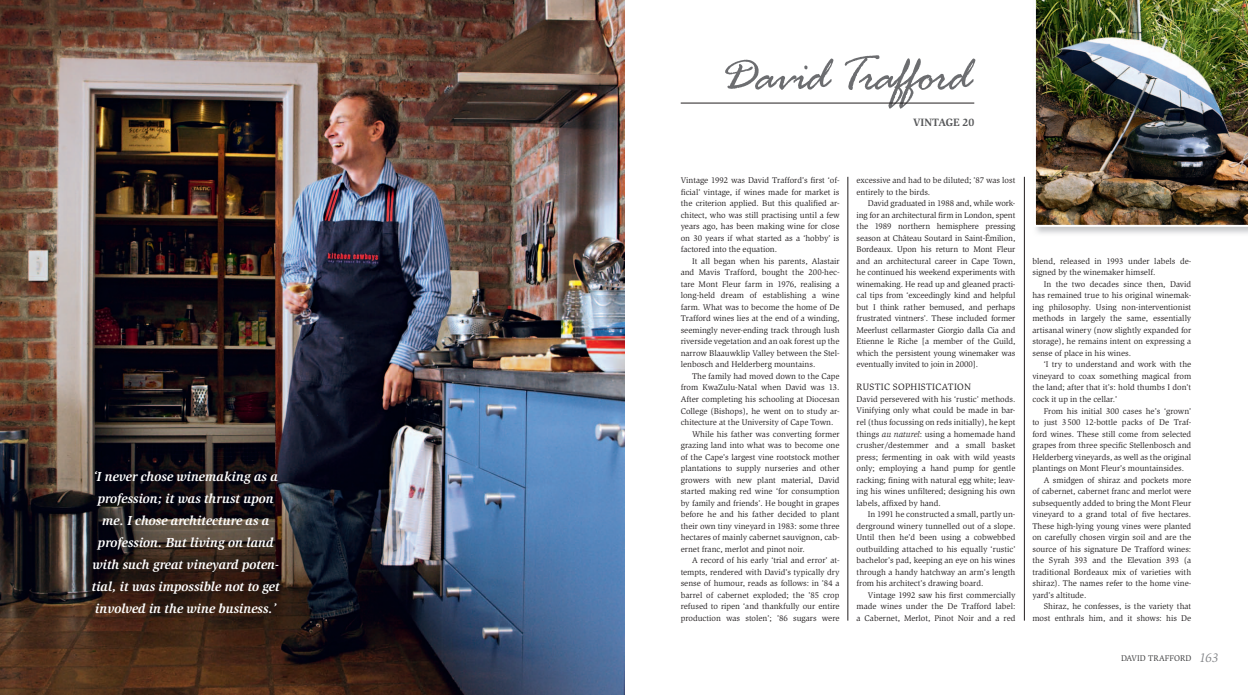
<style>
.page{position:relative;width:1248px;height:695px;background:#fff}
.page>*{position:absolute;margin:0;border:0;box-sizing:border-box;transform-origin:0 0}
.t1{font:51px "Rage Italic Plain";letter-spacing:-.02em;color:#6c6d70}
.t2{font:italic 700 13.5px/22px "Slimbach ITC";color:#fff;text-align:center}
.t3{font:700 11px "Slimbach ITC";color:#57585a}
.t4{font:9.5px "Slimbach ITC";letter-spacing:.03em;color:#231f20}
.t5{font:8.5px/11.5px "Slimbach ITC";color:#231f20;text-align:justify}
.t6{font:8.5px "Slimbach ITC";letter-spacing:.01em;color:#3e3e3f}
.s1{font-style:italic}
.s2{font-style:italic;font-size:13px;color:#808285}
</style>
<div class="page">
<img style="left:1035px;top:0;width:212px;height:227px">
<hr style="left:680px;top:103px;width:294px;height:1px;background:#231f20">
<hr style="left:847px;top:177px;width:1px;height:443px;background:#231f20">
<hr style="left:1024px;top:177px;width:1px;height:443px;background:#231f20">
<img style="left:0;top:0;width:624px;height:694px">
<h2 class="t2" style="left:92px;top:466px;width:190px">‘I never chose winemaking as a profession; it was thrust upon me. I chose architecture as a profession. But living on land with such great vineyard poten&shy;tial, it was impossible not to get involved in the wine business.’</h2>
<h1 class="t1" style="left:724px;top:44px;width:248px">David Trafford</h1>
<p class="t3" style="left:913px;top:116px;width:62px">VINTAGE 20</p>
<p class="t5" style="left:680px;top:175px;width:160px">Vintage 1992 was David Trafford’s first ‘of&shy;ficial’ vintage, if wines made for market is the criterion applied. But this qualified ar&shy;chitect, who was still practising until a few years ago, has been making wine for close on 30 years if what started as a ‘hobby’ is factored into the equation.</p>
<p class="t5" style="left:680px;top:255px;width:160px;text-indent:11px">It all began when his parents, Alastair and Mavis Trafford, bought the 200-hec&shy;tare Mont Fleur farm in 1976, realising a long-held dream of establishing a wine farm. What was to become the home of De Trafford wines lies at the end of a winding, seemingly never-ending track through lush riverside vegetation and an oak forest up the narrow Blaauwklip Valley between the Stel&shy;lenbosch and Helderberg mountains.</p>
<p class="t5" style="left:692px;top:370px;width:149px">The family had moved down to the Cape</p>
<p class="t5" style="left:680px;top:382px;width:160px">from KwaZulu-Natal when David was 13.</p>
<p class="t5" style="left:680px;top:393px;width:160px">After completing his schooling at Diocesan</p>
<p class="t5" style="left:680px;top:405px;width:160px">College (Bishops), he went on to study ar-</p>
<p class="t5" style="left:680px;top:416px;width:154px">chitecture at the University of Cape Town.</p>
<p class="t5" style="left:692px;top:428px;width:149px">While his father was converting former</p>
<p class="t5" style="left:680px;top:439px;width:160px">grazing land into what was to become one</p>
<p class="t5" style="left:680px;top:451px;width:160px">of the Cape’s largest vine rootstock mother</p>
<p class="t5" style="left:680px;top:462px;width:160px">plantations to supply nurseries and other</p>
<p class="t5" style="left:680px;top:474px;width:160px">growers with new plant material, David</p>
<p class="t5" style="left:680px;top:485px;width:160px">started making red wine ‘for consumption</p>
<p class="t5" style="left:680px;top:497px;width:160px">by family and friends’. He bought in grapes</p>
<p class="t5" style="left:680px;top:508px;width:160px">before he and his father decided to plant</p>
<p class="t5" style="left:680px;top:520px;width:160px">their own tiny vineyard in 1983: some three</p>
<p class="t5" style="left:680px;top:531px;width:160px">hectares of mainly cabernet sauvignon, cab-</p>
<p class="t5" style="left:680px;top:543px;width:125px">ernet franc, merlot and pinot noir.</p>
<p class="t5" style="left:692px;top:554px;width:149px">A record of his early ‘trial and error’ at-</p>
<p class="t5" style="left:680px;top:566px;width:160px">tempts, rendered with David’s typically dry</p>
<p class="t5" style="left:680px;top:577px;width:160px">sense of humour, reads as follows: in ’84 a</p>
<p class="t5" style="left:680px;top:589px;width:160px">barrel of cabernet exploded; the ’85 crop</p>
<p class="t5" style="left:680px;top:600px;width:160px">refused to ripen ‘and thankfully our entire</p>
<p class="t5" style="left:680px;top:612px;width:160px">production was stolen’; ’86 sugars were</p>
<p class="t5" style="left:856px;top:175px;width:160px">excessive and had to be diluted; ’87 was lost entirely to the birds.</p>
<p class="t5" style="left:856px;top:198px;width:160px;text-indent:11px">David graduated in 1988 and, while work&shy;ing for an architectural firm in London, spent the 1989 northern hemisphere pressing season at Château Soutard in Saint-Émilion, Bordeaux. Upon his return to Mont Fleur and an architectural career in Cape Town, he continued his weekend experiments with winemaking. He read up and gleaned practi&shy;cal tips from ‘exceedingly kind and helpful but I think rather bemused, and perhaps frustrated vintners’. These included former Meerlust cellarmaster Giorgio dalla Cia and Etienne le Riche [a member of the Guild, which the persistent young winemaker was eventually invited to join in 2000].</p>
<p class="t4" style="left:856px;top:382px;width:116px">RUSTIC SOPHISTICATION</p>
<p class="t5" style="left:856px;top:393px;width:160px">David persevered with his ‘rustic’ methods.<br>Vinifying only what could be made in bar&shy;rel (thus focussing on reds initially), he kept things <span class="s1">au naturel</span>: using a homemade hand crusher/destemmer and a small basket press; fermenting in oak with wild yeasts only; employing a hand pump for gentle racking; fining with natural egg white; leav&shy;ing his wines unfiltered; designing his own labels, affixed by hand.</p>
<p class="t5" style="left:856px;top:508px;width:160px;text-indent:11px">In 1991 he constructed a small, partly un&shy;derground winery tunnelled out of a slope.<br>Until then he’d been using a cobwebbed outbuilding attached to his equally ‘rustic’ bachelor’s pad, keeping an eye on his wines through a handy hatchway an arm’s length from his architect’s drawing board.</p>
<p class="t5" style="left:856px;top:589px;width:160px;text-indent:11px">Vintage 1992 saw his first commercially made wines under the De Trafford label: a Cabernet, Merlot, Pinot Noir and a red</p>
<p class="t5" style="left:1032px;top:255px;width:160px">blend, released in 1993 under labels de&shy;signed by the winemaker himself.</p>
<p class="t5" style="left:1032px;top:278px;width:160px;text-indent:11px">In the two decades since then, David has remained true to his original winemak&shy;ing philosophy. Using non-interventionist methods in largely the same, essentially artisanal winery (now slightly expanded for storage), he remains intent on expressing a sense of place in his wines.</p>
<p class="t5" style="left:1032px;top:359px;width:160px;text-indent:11px">‘I try to understand and work with the vineyard to coax something magical from the land; after that it’s: hold thumbs I don’t cock it up in the cellar.’</p>
<p class="t5" style="left:1043px;top:405px;width:149px">From his initial 300 cases he’s ‘grown’</p>
<p class="t5" style="left:1032px;top:416px;width:160px">to just 3 500 12-bottle packs of De Traf-</p>
<p class="t5" style="left:1032px;top:428px;width:160px">ford wines. These still come from selected</p>
<p class="t5" style="left:1032px;top:439px;width:160px">grapes from three specific Stellenbosch and</p>
<p class="t5" style="left:1032px;top:451px;width:160px">Helderberg vineyards, as well as the original</p>
<p class="t5" style="left:1032px;top:462px;width:153px">plantings on Mont Fleur’s mountainsides.</p>
<p class="t5" style="left:1043px;top:474px;width:149px">A smidgen of shiraz and pockets more</p>
<p class="t5" style="left:1032px;top:485px;width:160px">of cabernet, cabernet franc and merlot were</p>
<p class="t5" style="left:1032px;top:497px;width:160px">subsequently added to bring the Mont Fleur</p>
<p class="t5" style="left:1032px;top:508px;width:160px">vineyard to a grand total of five hectares.</p>
<p class="t5" style="left:1032px;top:520px;width:160px">These high-lying young vines were planted</p>
<p class="t5" style="left:1032px;top:531px;width:160px">on carefully chosen virgin soil and are the</p>
<p class="t5" style="left:1032px;top:543px;width:160px">source of his signature De Trafford wines:</p>
<p class="t5" style="left:1032px;top:554px;width:160px">the Syrah 393 and the Elevation 393 (a</p>
<p class="t5" style="left:1032px;top:566px;width:160px">traditional Bordeaux mix of varieties with</p>
<p class="t5" style="left:1032px;top:577px;width:160px">shiraz). The names refer to the home vine-</p>
<p class="t5" style="left:1032px;top:589px;width:55px">yard’s altitude.</p>
<p class="t5" style="left:1043px;top:600px;width:149px">Shiraz, he confesses, is the variety that</p>
<p class="t5" style="left:1032px;top:612px;width:160px">most enthrals him, and it shows: his De</p>
<p class="t6" style="left:1120px;top:653px;width:99px">DAVID TRAFFORD <span class="s2">163</span></p>
</div>
